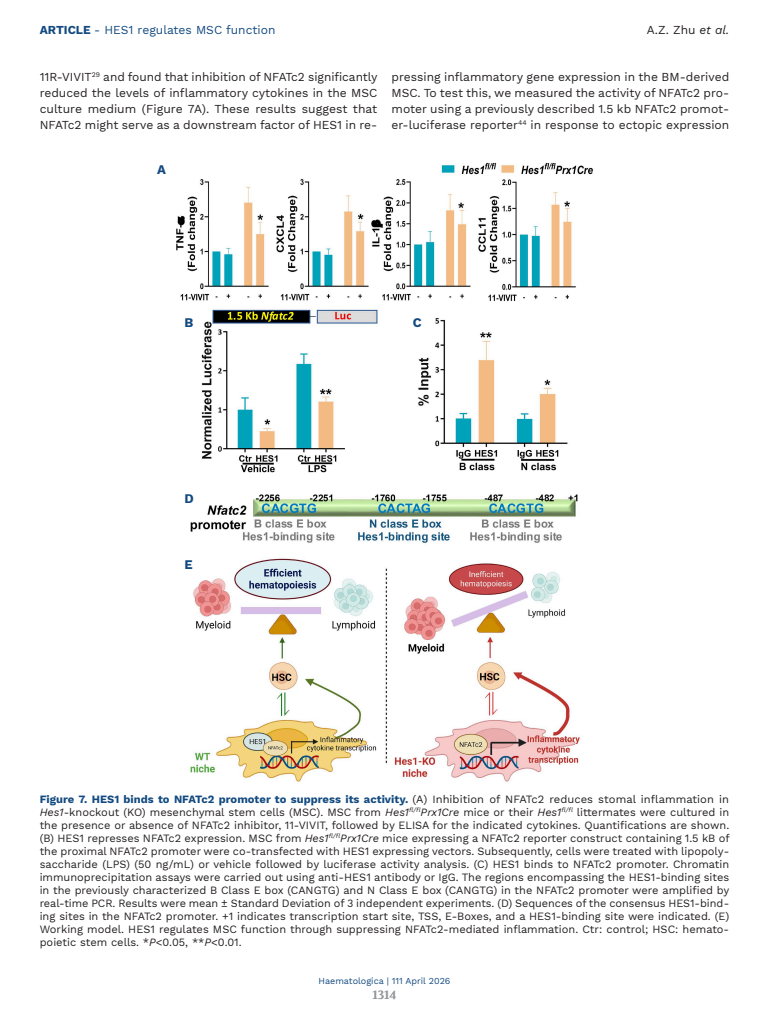
<style>
.page{position:relative;width:769px;height:1024px;background:#fff}
.page>*{position:absolute;margin:0;border:0;box-sizing:border-box;transform-origin:0 0}
.LETTERE_Figure{font:700 13px "Work Sans";color:#134a80}
.TESTO{font:12px/16px "Work Sans";color:#231f20;text-align:justify}
.t1{font:12px "Work Sans";color:#134a80}
.t2{font:700 12px "Volkhov";color:#939598}
.DIDA_Figura{font:11px/13px "Work Sans";color:#231f20;text-align:justify}
.t3{font:9px "Work Sans";color:#134a80}
.s1{font-weight:700}
.s2{font-style:italic}
.s3{font-weight:700;color:#134a80}
</style>
<div class="page">
<img style="left:176px;top:162px;width:417px;height:620px">
<p class="t1" style="left:40px;top:23px;width:237px"><span class="s1">ARTICLE</span> - HES1 regulates MSC function</p>
<p class="TESTO" style="left:646px;top:22px;width:84px">A.Z. Zhu <span class="s2">et al.</span></p>
<p class="TESTO" style="left:40px;top:70px;width:339px">11R-VIVIT<sup>29</sup> and found that inhibition of NFATc2 significantly reduced the levels of inflammatory cytokines in the MSC culture medium (Figure 7A). These results suggest that NFATc2 might serve as a downstream factor of HES1 in re-</p>
<p class="TESTO" style="left:391px;top:70px;width:339px">pressing inflammatory gene expression in the BM-derived MSC. To test this, we measured the activity of NFATc2 pro&shy;moter using a previously described 1.5 kb NFATc2 promot&shy;er-luciferase reporter<sup>44</sup> in response to ectopic expression</p>
<p class="LETTERE_Figure" style="left:157px;top:161px;width:10px">A</p>
<p class="LETTERE_Figure" style="left:184px;top:315px;width:10px">B</p>
<p class="LETTERE_Figure" style="left:184px;top:491px;width:11px">D</p>
<p class="LETTERE_Figure" style="left:184px;top:556px;width:10px">E</p>
<p class="LETTERE_Figure" style="left:412px;top:315px;width:10px">C</p>
<p class="DIDA_Figura" style="left:40px;top:792px;width:691px"><span class="s3">Figure 7. HES1 binds to NFATc2 promoter to suppress its activity.</span> (A) Inhibition of NFATc2 reduces stomal inflammation in <span class="s2">Hes1</span>-knockout (KO) mesenchymal stem cells (MSC). MSC from <span class="s2">Hes1</span><sup>fl/fl</sup><span class="s2">Prx1Cre</span> mice or their <span class="s2">Hes1</span><sup>fl/fl</sup> littermates were cultured in the presence or absence of NFATc2 inhibitor, 11-VIVIT, followed by ELISA for the indicated cytokines. Quantifications are shown. (B) HES1 represses NFATc2 expression. MSC from <span class="s2">Hes1</span><sup>fl/fl</sup><span class="s2">Prx1Cre</span> mice expressing a NFATc2 reporter construct containing 1.5 kB of the proximal NFATc2 promoter were co-transfected with HES1 expressing vectors. Subsequently, cells were treated with lipopoly&shy;saccharide (LPS) (50 ng/mL) or vehicle followed by luciferase activity analysis. (C) HES1 binds to NFATc2 promoter. Chromatin immunoprecipitation assays were carried out using anti-HES1 antibody or IgG. The regions encompassing the HES1-binding sites in the previously characterized B Class E box (CANGTG) and N Class E box (CANGTG) in the NFATc2 promoter were amplified by real-time PCR. Results were mean ± Standard Deviation of 3 independent experiments. (D) Sequences of the consensus HES1-bind&shy;ing sites in the NFATc2 promoter. +1 indicates transcription start site, TSS, E-Boxes, and a HES1-binding site were indicated. (E)<br>Working model. HES1 regulates MSC function through suppressing NFATc2-mediated inflammation. Ctr: control; HSC: hemato&shy;poietic stem cells. *<span class="s2">P</span>&lt;0.05, **<span class="s2">P</span>&lt;0.01.</p>
<p class="t3" style="left:318px;top:975px;width:133px">Haematologica | 111 April 2026</p>
<p class="t2" style="left:372px;top:987px;width:26px">1314</p>
</div>
